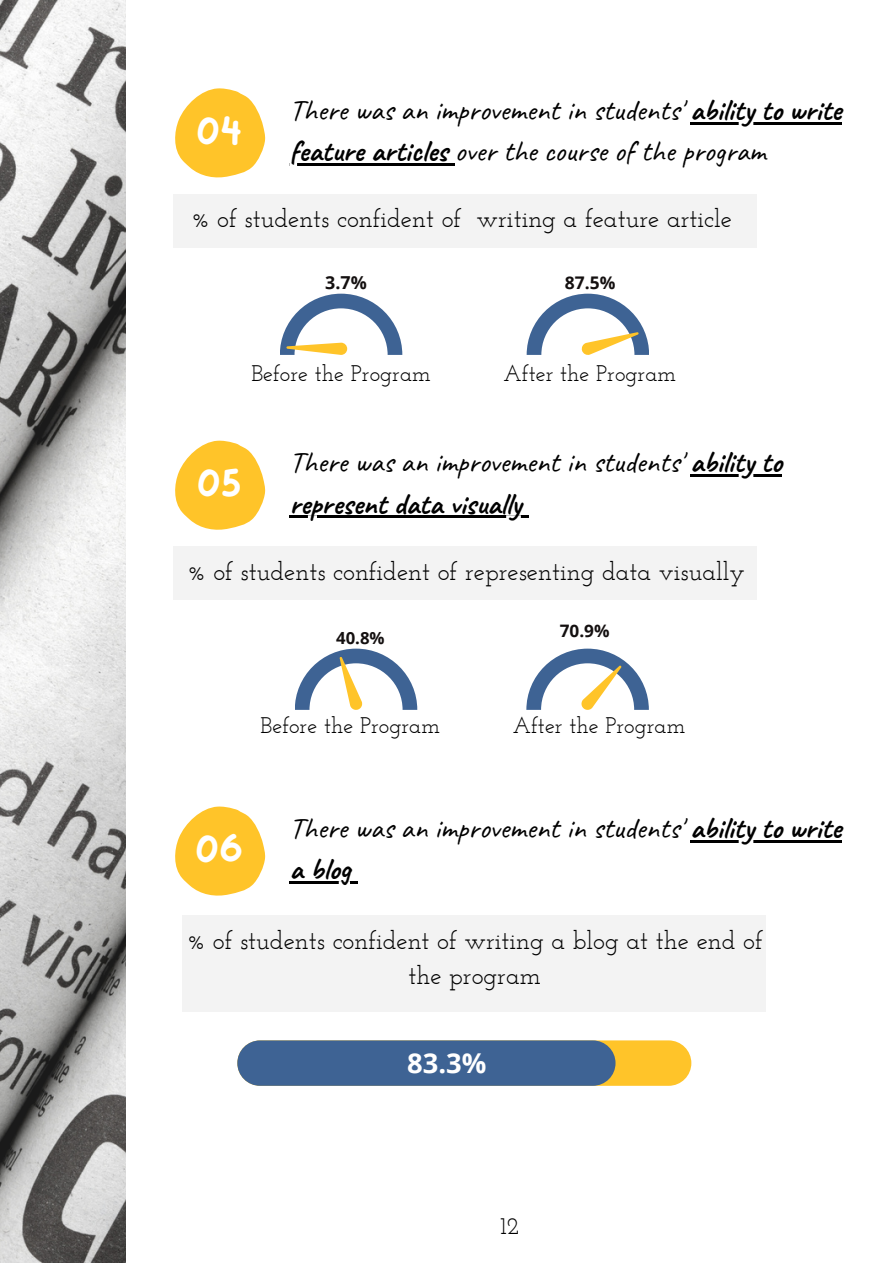
<style>
.page{position:relative;width:893px;height:1264px;background:#fff}
.page>*{position:absolute;margin:0;border:0;box-sizing:border-box;transform-origin:0 0}
.t1{font:33.75px "Lazydog";color:#fff}
.t2{font:30px/41.5px "Caveat";color:#000}
.t3{font:700 27.3px "Open Sans";color:#fff}
.t4{font:25.5px/34.8px "Josefin Slab";color:#000;text-align:center}
.t5{font:24px "Josefin Slab";color:#000}
.t6{font:22.5px "Josefin Slab";color:#000}
.t7{font:700 17.85px "Open Sans";color:#141010}
.t8{font:700 17.4px "Open Sans";color:#141010}
.t9{font:700 17.25px "Open Sans";color:#141010}
.t10{font:700 16.65px "Open Sans";color:#141010}
.s1{font-weight:700}
</style>
<div class="page">
<img style="left:0;top:0;width:126px;height:1262px">
<div style="left:173px;top:194px;width:583px;height:54px;background:#f3f3f3"></div>
<svg style="left:280px;top:294px;width:122px;height:61px"></svg>
<svg style="left:526px;top:294px;width:123px;height:61px"></svg>
<svg style="left:295px;top:648px;width:122px;height:62px"></svg>
<svg style="left:526px;top:648px;width:122px;height:62px"></svg>
<svg style="left:175px;top:88px;width:90px;height:90px"></svg>
<hr style="left:690px;top:122px;width:151px;height:2px;background:#000">
<hr style="left:289px;top:163px;width:158px;height:3px;background:#000">
<svg style="left:447px;top:163px;width:8px;height:3px"></svg>
<svg style="left:175px;top:440px;width:90px;height:90px"></svg>
<hr style="left:690px;top:474px;width:92px;height:2px;background:#000">
<hr style="left:289px;top:516px;width:232px;height:2px;background:#000">
<svg style="left:521px;top:516px;width:7px;height:2px"></svg>
<div style="left:173px;top:546px;width:584px;height:54px;background:#f3f3f3"></div>
<svg style="left:175px;top:806px;width:90px;height:90px"></svg>
<hr style="left:690px;top:840px;width:151px;height:2px;background:#000">
<hr style="left:289px;top:881px;width:61px;height:2px;background:#000">
<svg style="left:350px;top:881px;width:7px;height:2px"></svg>
<div style="left:182px;top:915px;width:584px;height:97px;background:#f3f3f3"></div>
<div style="left:237px;top:1040px;width:454px;height:45px;background:#ffc429;border-radius:23px"></div>
<div style="left:237px;top:1040px;width:378px;height:45px;background:#3e6394;border-radius:23px"></div>
<p class="t1" style="left:196px;top:116px;width:48px">04</p>
<p class="t2" style="left:289px;top:89px;width:553px">There was an improvement in students' <span class="s1">ability to write feature articles</span> over the course of the program</p>
<p class="t4" style="left:191px;top:203px;width:542px">% of students confident of writing a feature article</p>
<p class="t7" style="left:325px;top:270px;width:43px">3.7%</p>
<p class="t8" style="left:565px;top:270px;width:52px">87.5%</p>
<p class="t6" style="left:251px;top:364px;width:181px">Before the Program</p>
<p class="t6" style="left:503px;top:364px;width:174px">After the Program</p>
<p class="t2" style="left:289px;top:441px;width:494px">There was an improvement in students' <span class="s1">ability to represent data visually</span></p>
<p class="t4" style="left:187px;top:555px;width:559px">% of students confident of representing data visually</p>
<p class="t1" style="left:197px;top:468px;width:46px">05</p>
<p class="t10" style="left:336px;top:626px;width:50px">40.8%</p>
<p class="t9" style="left:559px;top:619px;width:51px">70.9%</p>
<p class="t6" style="left:260px;top:716px;width:181px">Before the Program</p>
<p class="t6" style="left:513px;top:716px;width:174px">After the Program</p>
<p class="t1" style="left:195px;top:834px;width:50px">06</p>
<p class="t2" style="left:289px;top:807px;width:553px">There was an improvement in students' <span class="s1">ability to write a blog</span></p>
<p class="t4" style="left:187px;top:925px;width:577px">% of students confident of writing a blog at the end of the program</p>
<p class="t3" style="left:407px;top:1043px;width:81px">83.3%</p>
<p class="t5" style="left:500px;top:1215px;width:20px">12</p>
</div>
